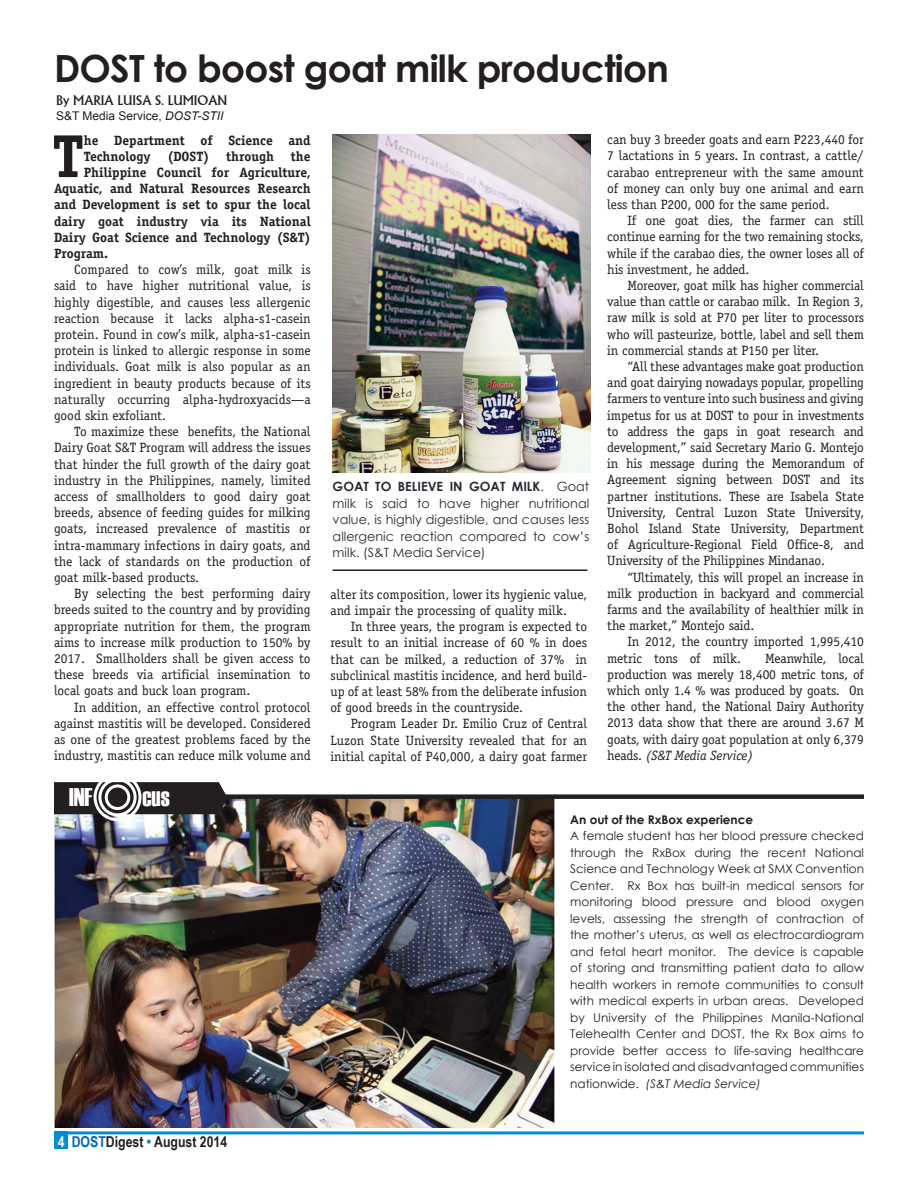
<style>
.page{position:relative;width:918px;height:1188px;background:#fff}
.page>*{position:absolute;margin:0;border:0;box-sizing:border-box;transform-origin:0 0}
.Digest_1st_paragraph{font:700 60.75px "Officina Serif";color:#231f20}
.Digest_Title_story{font:700 37.5px "Century Gothic";letter-spacing:-.02em;color:#231f20}
.t1{font:25.5px "Haettenschweiler";color:#fff}
.t2{font:700 15px "Arial Narrow";color:#231f20}
.Digest_1st_BY_LINE{font:700 15px "Alberta";color:#fff}
.Digest_BODYTEXT{font:13.5px/16.2px "Officina Serif";letter-spacing:-.01em;color:#231f20;text-align:justify}
.Digest_1st_paragraph-2{font:700 13.5px "Officina Serif";color:#231f20}
.Digest_1st_BY_LINE-2{font:13.5px "Alberta";color:#231f20}
.Digest_CAPTION{font:12.75px/16.5px "Century Gothic";color:#262b31;text-align:justify}
.Digest_CAPTION-2{font:12px/16.5px "Century Gothic";color:#231f20;text-align:justify}
.Digest_CAPTION-3{font:700 12px "Century Gothic";color:#231f20}
.Digest_2BYLine{font:12px "Arial";color:#231f20}
.s1{font-style:italic}
.s2{color:#fff}
.s3{color:#0167b4}
.s4{color:#007fb8}
.s5{font-weight:700}
</style>
<div class="page">
<hr style="left:54px;top:1131px;width:810px;height:3px;background:#008cd3">
<div style="left:54px;top:1132px;width:13px;height:17px;background:#008cd3"></div>
<img style="left:54px;top:799px;width:501px;height:329px">
<img style="left:333px;top:134px;width:258px;height:338px">
<div style="left:54px;top:794px;width:810px;height:5px;background:#231f20"></div>
<svg style="left:54px;top:782px;width:174px;height:32px"></svg>
<div style="left:94px;top:773px;width:48px;height:48px;border:3px solid #fff;border-radius:50%"></div>
<div style="left:98px;top:778px;width:39px;height:38px;border:3px solid #fff;border-radius:50%"></div>
<div style="left:105px;top:784px;width:25px;height:26px;border:3px solid #fff;border-radius:50%"></div>
<hr style="left:333px;top:569px;width:255px;height:2px;background:#231f20">
<p class="Digest_Title_story" style="left:54px;top:40px;width:616px">DOST to boost goat milk production</p>
<p class="Digest_1st_BY_LINE-2" style="left:56px;top:93px;width:173px">By MARIA LUISA S. LUMIOAN</p>
<p class="Digest_2BYLine" style="left:56px;top:108px;width:169px">S&amp;T Media Service, <span class="s1">DOST-STII</span></p>
<p class="Digest_1st_paragraph" style="left:52px;top:119px;width:33px">T</p>
<p class="Digest_1st_paragraph-2" style="left:84px;top:132px;width:228px">he Department of Science and</p>
<p class="Digest_1st_paragraph-2" style="left:84px;top:148px;width:228px">Technology (DOST) through the</p>
<p class="Digest_1st_paragraph-2" style="left:84px;top:164px;width:228px">Philippine Council for Agriculture,</p>
<p class="Digest_1st_paragraph-2" style="left:54px;top:180px;width:258px">Aquatic, and Natural Resources Research</p>
<p class="Digest_1st_paragraph-2" style="left:54px;top:196px;width:258px">and Development is set to spur the local</p>
<p class="Digest_1st_paragraph-2" style="left:54px;top:213px;width:258px">dairy goat industry via its National</p>
<p class="Digest_1st_paragraph-2" style="left:54px;top:229px;width:258px">Dairy Goat Science and Technology (S&amp;T)</p>
<p class="Digest_1st_paragraph-2" style="left:54px;top:245px;width:56px">Program.</p>
<p class="Digest_BODYTEXT" style="left:54px;top:262px;width:258px;text-indent:20px">Compared to cow’s milk, goat milk is said to have higher nutritional value, is highly digestible, and causes less allergenic reaction because it lacks alpha-s1-casein protein. Found in cow’s milk, alpha-s1-casein protein is linked to allergic response in some individuals. Goat milk is also popular as an ingredient in beauty products because of its naturally occurring alpha-hydroxyacids—a good skin exfoliant.</p>
<p class="Digest_BODYTEXT" style="left:54px;top:424px;width:258px;text-indent:20px">To maximize these benefits, the National Dairy Goat S&amp;T Program will address the issues that hinder the full growth of the dairy goat industry in the Philippines, namely, limited access of smallholders to good dairy goat breeds, absence of feeding guides for milking goats, increased prevalence of mastitis or intra-mammary infections in dairy goats, and the lack of standards on the production of goat milk-based products.</p>
<p class="Digest_BODYTEXT" style="left:54px;top:586px;width:258px;text-indent:20px">By selecting the best performing dairy breeds suited to the country and by providing appropriate nutrition for them, the program aims to increase milk production to 150% by 2017. Smallholders shall be given access to these breeds via artificial insemination to local goats and buck loan program.</p>
<p class="Digest_BODYTEXT" style="left:54px;top:699px;width:258px;text-indent:20px">In addition, an effective control protocol against mastitis will be developed. Considered as one of the greatest problems faced by the industry, mastitis can reduce milk volume and</p>
<p class="t1" style="left:69px;top:780px;width:25px">INF</p>
<p class="t1" style="left:143px;top:780px;width:29px">cus</p>
<p class="t2" style="left:58px;top:1130px;width:171px"><span class="s2">4</span> <span class="s3">DOST</span>Digest <span class="s4">•</span> August 2014</p>
<p class="Digest_CAPTION" style="left:333px;top:478px;width:258px"><span class="s5">GOAT TO BELIEVE IN GOAT MILK</span>. Goat milk is said to have higher nutritional value, is highly digestible, and causes less allergenic reaction compared to cow’s milk. (S&amp;T Media Service)</p>
<p class="Digest_BODYTEXT" style="left:330px;top:586px;width:258px">alter its composition, lower its hygienic value, and impair the processing of quality milk.</p>
<p class="Digest_BODYTEXT" style="left:330px;top:619px;width:258px;text-indent:20px">In three years, the program is expected to result to an initial increase of 60 % in does that can be milked, a reduction of 37% in subclinical mastitis incidence, and herd build&shy;up of at least 58% from the deliberate infusion of good breeds in the countryside.</p>
<p class="Digest_BODYTEXT" style="left:330px;top:716px;width:258px;text-indent:20px">Program Leader Dr. Emilio Cruz of Central Luzon State University revealed that for an initial capital of P40,000, a dairy goat farmer</p>
<p class="Digest_BODYTEXT" style="left:607px;top:132px;width:258px">can buy 3 breeder goats and earn P223,440 for 7 lactations in 5 years. In contrast, a cattle/ carabao entrepreneur with the same amount of money can only buy one animal and earn less than P200, 000 for the same period.</p>
<p class="Digest_BODYTEXT" style="left:607px;top:213px;width:258px;text-indent:20px">If one goat dies, the farmer can still continue earning for the two remaining stocks, while if the carabao dies, the owner loses all of his investment, he added.</p>
<p class="Digest_BODYTEXT" style="left:607px;top:277px;width:258px;text-indent:20px">Moreover, goat milk has higher commercial value than cattle or carabao milk. In Region 3, raw milk is sold at P70 per liter to processors who will pasteurize, bottle, label and sell them in commercial stands at P150 per liter.</p>
<p class="Digest_BODYTEXT" style="left:607px;top:358px;width:258px;text-indent:20px">“All these advantages make goat production and goat dairying nowadays popular, propelling farmers to venture into such business and giving impetus for us at DOST to pour in investments to address the gaps in goat research and development,” said Secretary Mario G. Montejo in his message during the Memorandum of Agreement signing between DOST and its partner institutions. These are Isabela State University, Central Luzon State University, Bohol Island State University, Department of Agriculture-Regional Field Office-8, and University of the Philippines Mindanao.</p>
<p class="Digest_BODYTEXT" style="left:607px;top:569px;width:258px;text-indent:20px">“Ultimately, this will propel an increase in milk production in backyard and commercial farms and the availability of healthier milk in the market,” Montejo said.</p>
<p class="Digest_BODYTEXT" style="left:607px;top:634px;width:258px;text-indent:20px">In 2012, the country imported 1,995,410 metric tons of milk.</p>
<p class="Digest_BODYTEXT" style="left:607px;top:650px;width:258px;text-indent:158px">Meanwhile, local production was merely 18,400 metric tons, of which only 1.4 % was produced by goats. On the other hand, the National Dairy Authority 2013 data show that there are around 3.67 M goats, with dairy goat population at only 6,379 heads. <span class="s1">(S&amp;T Media Service)</span></p>
<p class="Digest_1st_BY_LINE" style="left:372px;top:1093px;width:10px">B</p>
<p class="Digest_CAPTION-3" style="left:570px;top:810px;width:184px">An out of the RxBox experience</p>
<p class="Digest_CAPTION-2" style="left:570px;top:827px;width:295px">A female student has her blood pressure checked through the RxBox during the recent National Science and Technology Week at SMX Convention Center. Rx Box has built-in medical sensors for monitoring blood pressure and blood oxygen levels, assessing the strength of contraction of the mother’s uterus, as well as electrocardiogram and fetal heart monitor. The device is capable of storing and transmitting patient data to allow health workers in remote communities to consult with medical experts in urban areas. Developed by University of the Philippines Manila-National Telehealth Center and DOST, the Rx Box aims to provide better access to life-saving healthcare service in isolated and disadvantaged communities nationwide. <span class="s1">(S&amp;T Media Service)</span></p>
</div>
